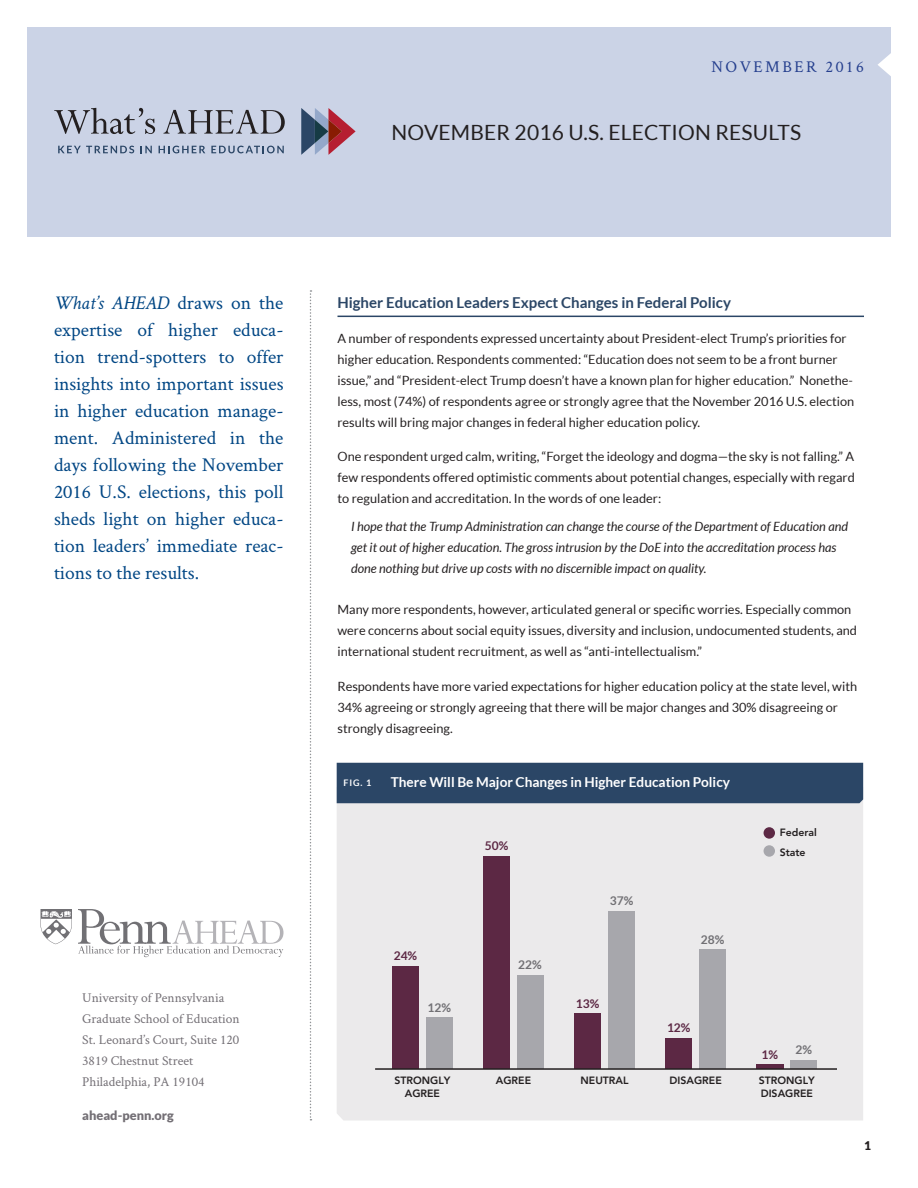
<style>
.page{position:relative;width:918px;height:1188px;background:#fff}
.page>*{position:absolute;margin:0;border:0;box-sizing:border-box;transform-origin:0 0}
.t1{font:21px "Lato";letter-spacing:.01em;color:#231f20}
.DECK{font:19.5px/27px "Crimson Text";color:#004684;text-align:justify}
.t2{font:16.5px "Crimson Text";letter-spacing:.15em;color:#253f8e}
.Ahead{font:700 15px "Lato";color:#2b4666}
.t3{font:700 13.65px "Lato";color:#fff}
.DECK-2{font:13.5px "Crimson Text";color:#736f75}
.BODY{font:12.75px/21px "Lato";color:#231f20}
.BLOCK_QUOTE{font:italic 12.75px/21px "Lato";color:#231f20}
.DECK-3{font:900 12.75px "Lato";color:#736f75}
.t4{font:700 12px "Lato";color:#717074}
.t5{font:700 12px "Lato";color:#5c2844}
.t6{font:900 12px "Lato";color:#231f20}
.t7{font:800 10.5px/12.6px "Avenir";color:#231f20}
.t8{font:700 9px "Lato";color:#fff}
.s1{font-style:italic}
</style>
<div class="page">
<div style="left:27px;top:27px;width:864px;height:209px;background:#cbd3e6"></div>
<svg style="left:78px;top:909px;width:205px;height:48px"></svg>
<svg style="left:41px;top:909px;width:31px;height:35px"></svg>
<hr style="left:338px;top:316px;width:526px;height:1px;background:#2b4666">
<svg style="left:310px;top:290px;width:1px;height:830px"></svg>
<svg style="left:878px;top:53px;width:13px;height:23px"></svg>
<svg style="left:54px;top:108px;width:101px;height:26px"></svg>
<svg style="left:163px;top:110px;width:122px;height:24px"></svg>
<svg style="left:301px;top:108px;width:55px;height:47px"></svg>
<svg style="left:58px;top:146px;width:76px;height:7px"></svg>
<svg style="left:141px;top:146px;width:11px;height:7px"></svg>
<svg style="left:159px;top:146px;width:46px;height:7px"></svg>
<svg style="left:211px;top:146px;width:73px;height:7px"></svg>
<div style="left:337px;top:803px;width:526px;height:318px;background:#ebeaeb"></div>
<div style="left:337px;top:763px;width:526px;height:40px;background:#2b4666"></div>
<div style="left:764px;top:845px;width:11px;height:12px;background:#a7a7ac;border-radius:50%"></div>
<div style="left:764px;top:827px;width:11px;height:12px;background:#5c2844;border-radius:50%"></div>
<div style="left:426px;top:1018px;width:27px;height:51px;background:#a7a7ac"></div>
<div style="left:392px;top:967px;width:27px;height:102px;background:#5c2844"></div>
<div style="left:608px;top:911px;width:27px;height:158px;background:#a7a7ac"></div>
<div style="left:574px;top:1014px;width:27px;height:55px;background:#5c2844"></div>
<div style="left:517px;top:975px;width:27px;height:94px;background:#a7a7ac"></div>
<div style="left:483px;top:856px;width:27px;height:213px;background:#5c2844"></div>
<div style="left:699px;top:950px;width:27px;height:119px;background:#a7a7ac"></div>
<div style="left:665px;top:1038px;width:27px;height:31px;background:#5c2844"></div>
<hr style="left:756px;top:1065px;width:27px;height:4px;background:#5c2844">
<div style="left:790px;top:1060px;width:27px;height:9px;background:#a7a7ac"></div>
<hr style="left:375px;top:1068px;width:462px;height:2px;background:#231f20">
<p class="t2" style="left:711px;top:56px;width:154px">NOVEMBER 2016</p>
<p class="t1" style="left:392px;top:121px;width:411px">NOVEMBER 2016 U.S. ELECTION RESULTS</p>
<p class="DECK" style="left:54px;top:288px;width:231px"><span class="s1">What’s AHEAD</span> draws on the expertise of higher educa&shy;tion trend-spotters to offer insights into important issues in higher education manage&shy;ment. Administered in the days following the November 2016 U.S. elections, this poll sheds light on higher educa&shy;tion leaders’ immediate reac&shy;tions to the results.</p>
<p class="Ahead" style="left:338px;top:294px;width:395px">Higher Education Leaders Expect Changes in Federal Policy</p>
<p class="BODY" style="left:338px;top:327px;width:518px">A number of respondents expressed uncertainty about President-elect Trump’s priorities for higher education. Respondents commented: “Education does not seem to be a front burner issue,” and “President-elect Trump doesn’t have a known plan for higher education.” Nonethe&shy;less, most (74%) of respondents agree or strongly agree that the November 2016 U.S. election results will bring major changes in federal higher education policy.</p>
<p class="BODY" style="left:338px;top:446px;width:519px;text-align:justify">One respondent urged calm, writing, “Forget the ideology and dogma—the sky is not falling.” A few respondents offered optimistic comments about potential changes, especially with regard to regulation and accreditation. In the words of one leader:</p>
<p class="BLOCK_QUOTE" style="left:351px;top:516px;width:499px">I hope that the Trump Administration can change the course of the Department of Education and get it out of higher education. The gross intrusion by the DoE into the accreditation process has done nothing but drive up costs with no discernible impact on quality.</p>
<p class="BODY" style="left:338px;top:599px;width:521px">Many more respondents, however, articulated general or specific worries. Especially common were concerns about social equity issues, diversity and inclusion, undocumented students, and international student recruitment, as well as “anti-intellectualism.”</p>
<p class="BODY" style="left:338px;top:675px;width:521px">Respondents have more varied expectations for higher education policy at the state level, with<br>34% agreeing or strongly agreeing that there will be major changes and 30% disagreeing or strongly disagreeing.</p>
<p class="DECK-2" style="left:82px;top:988px;width:144px">University of Pennsylvania</p>
<p class="DECK-2" style="left:82px;top:1009px;width:159px">Graduate School of Education</p>
<p class="DECK-2" style="left:82px;top:1030px;width:159px">St. Leonard’s Court, Suite 120</p>
<p class="DECK-2" style="left:82px;top:1051px;width:113px">3819 Chestnut Street</p>
<p class="DECK-2" style="left:82px;top:1072px;width:124px">Philadelphia, PA 19104</p>
<p class="DECK-3" style="left:82px;top:1108px;width:93px">ahead-penn.org</p>
<p class="t8" style="left:343px;top:777px;width:29px">FIG. 1</p>
<p class="t3" style="left:391px;top:774px;width:341px">There Will Be Major Changes in Higher Education Policy</p>
<p class="t5" style="left:485px;top:839px;width:25px">50%</p>
<p class="t5" style="left:394px;top:949px;width:25px">24%</p>
<p class="t4" style="left:428px;top:1001px;width:25px">12%</p>
<p class="t4" style="left:518px;top:958px;width:25px">22%</p>
<p class="t4" style="left:610px;top:894px;width:25px">37%</p>
<p class="t5" style="left:576px;top:996px;width:25px">13%</p>
<p class="t4" style="left:701px;top:933px;width:25px">28%</p>
<p class="t5" style="left:667px;top:1021px;width:25px">12%</p>
<p class="t7" style="left:394px;top:1074px;width:58px">STRONGLY</p>
<p class="t7" style="left:496px;top:1074px;width:37px">AGREE</p>
<p class="t7" style="left:581px;top:1074px;width:50px">NEUTRAL</p>
<p class="t7" style="left:670px;top:1074px;width:54px">DISAGREE</p>
<p class="t7" style="left:405px;top:1087px;width:37px">AGREE</p>
<p class="t7" style="left:780px;top:823px;width:39px;line-height:19.5px">Federal<br>State</p>
<p class="t5" style="left:762px;top:1047px;width:18px">1%</p>
<p class="t4" style="left:795px;top:1043px;width:18px">2%</p>
<p class="t7" style="left:759px;top:1074px;width:58px">STRONGLY<br>DISAGREE</p>
<p class="t6" style="left:864px;top:1139px;width:8px">1</p>
</div>
